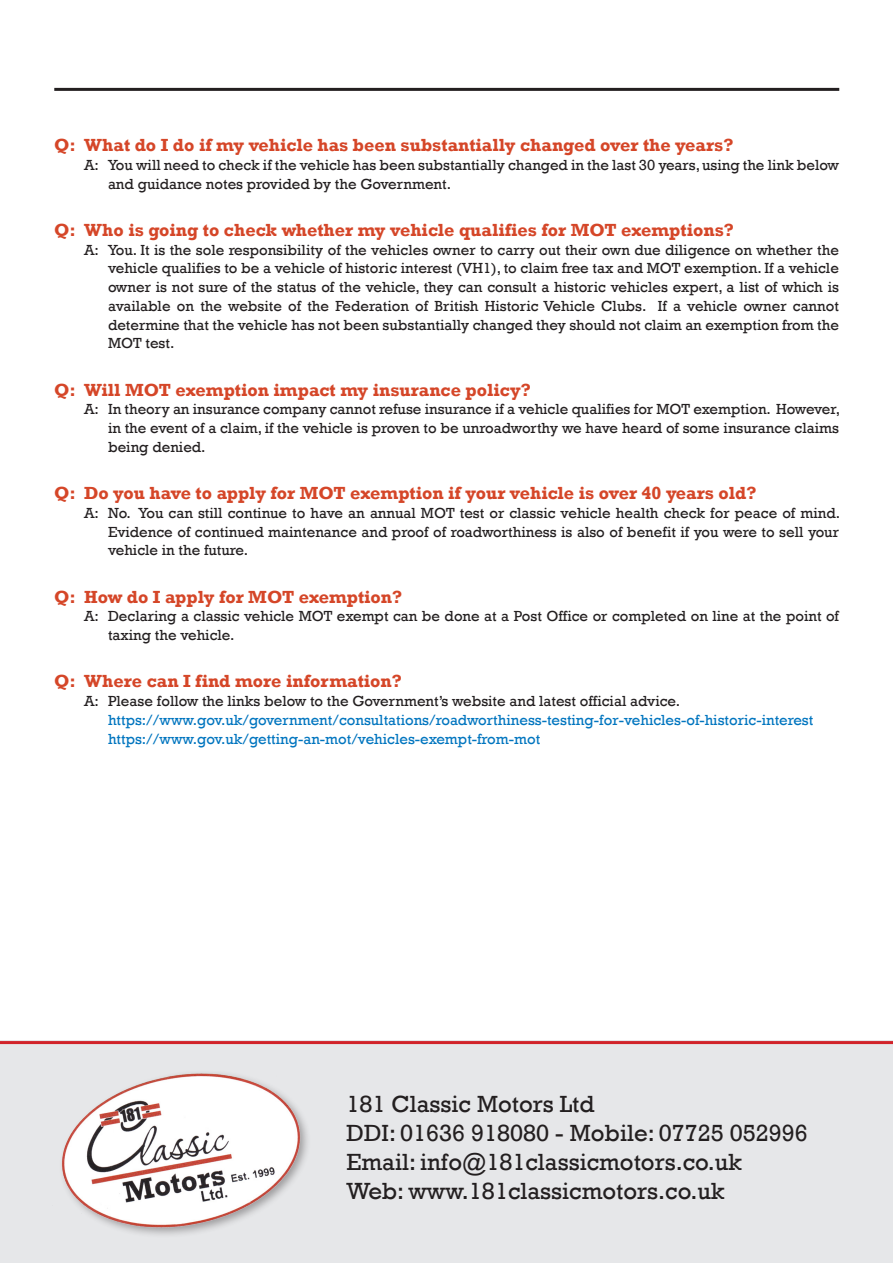
<style>
.page{position:relative;width:893px;height:1263px;background:#fff}
.page>*{position:absolute;margin:0;border:0;box-sizing:border-box;transform-origin:0 0}
.t1{font:24px "Rockwell";color:#231f20}
.t2{font:700 18px "Rockwell";color:#d54628}
.t3{font:15px/18.8px "Rockwell";color:#231f20;text-align:justify}
.t4{font:15px "Rockwell";color:#0075bf}
</style>
<div class="page">
<div style="left:0;top:1040px;width:893px;height:223px;background:#e6e7e9"></div>
<img style="left:8px;top:1044px;width:337px;height:191px">
<hr style="left:54px;top:88px;width:785px;height:3px;background:#231f20">
<hr style="left:0;top:1041px;width:893px;height:3px;background:#d1232a">
<p class="t2" style="left:54px;top:134px;width:681px">Q: What do I do if my vehicle has been substantially changed over the years?</p>
<p class="t3" style="left:108px;top:156px;width:732px;text-indent:-24px">A: You will need to check if the vehicle has been substantially changed in the last 30 years, using the link below and guidance notes provided by the Government.</p>
<p class="t2" style="left:54px;top:219px;width:681px">Q: Who is going to check whether my vehicle qualifies for MOT exemptions?</p>
<p class="t3" style="left:108px;top:240px;width:732px;text-indent:-24px">A: You. It is the sole responsibility of the vehicles owner to carry out their own due diligence on whether the vehicle qualifies to be a vehicle of historic interest (VH1), to claim free tax and MOT exemption. If a vehicle owner is not sure of the status of the vehicle, they can consult a historic vehicles expert, a list of which is available on the website of the Federation of British Historic Vehicle Clubs. If a vehicle owner cannot determine that the vehicle has not been substantially changed they should not claim an exemption from the MOT test.</p>
<p class="t2" style="left:54px;top:379px;width:478px">Q: Will MOT exemption impact my insurance policy?</p>
<p class="t3" style="left:108px;top:400px;width:734px;text-indent:-24px">A: In theory an insurance company cannot refuse insurance if a vehicle qualifies for MOT exemption. However, in the event of a claim, if the vehicle is proven to be unroadworthy we have heard of some insurance claims being denied.</p>
<p class="t2" style="left:54px;top:482px;width:704px">Q: Do you have to apply for MOT exemption if your vehicle is over 40 years old?</p>
<p class="t3" style="left:108px;top:504px;width:734px;text-indent:-24px">A: No. You can still continue to have an annual MOT test or classic vehicle health check for peace of mind.<br>Evidence of continued maintenance and proof of roadworthiness is also of benefit if you were to sell your vehicle in the future.</p>
<p class="t2" style="left:54px;top:586px;width:350px">Q: How do I apply for MOT exemption?</p>
<p class="t3" style="left:108px;top:607px;width:732px;text-indent:-24px">A: Declaring a classic vehicle MOT exempt can be done at a Post Office or completed on line at the point of taxing the vehicle.</p>
<p class="t2" style="left:54px;top:670px;width:349px">Q: Where can I find more information?</p>
<p class="t3" style="left:84px;top:692px;width:598px">A: Please follow the links below to the Government’s website and latest official advice.</p>
<p class="t4" style="left:108px;top:711px;width:707px">https://www.gov.uk/government/consultations/roadworthiness-testing-for-vehicles-of-historic-interest</p>
<p class="t4" style="left:108px;top:730px;width:434px">https://www.gov.uk/getting-an-mot/vehicles-exempt-from-mot</p>
<p class="t1" style="left:346px;top:1090px;width:250px">181 Classic Motors Ltd</p>
<p class="t1" style="left:347px;top:1119px;width:463px">DDI: 01636 918080 - Mobile: 07725 052996</p>
<p class="t1" style="left:347px;top:1148px;width:397px">Email: info@181classicmotors.co.uk</p>
<p class="t1" style="left:347px;top:1177px;width:380px">Web: www.181classicmotors.co.uk</p>
</div>
